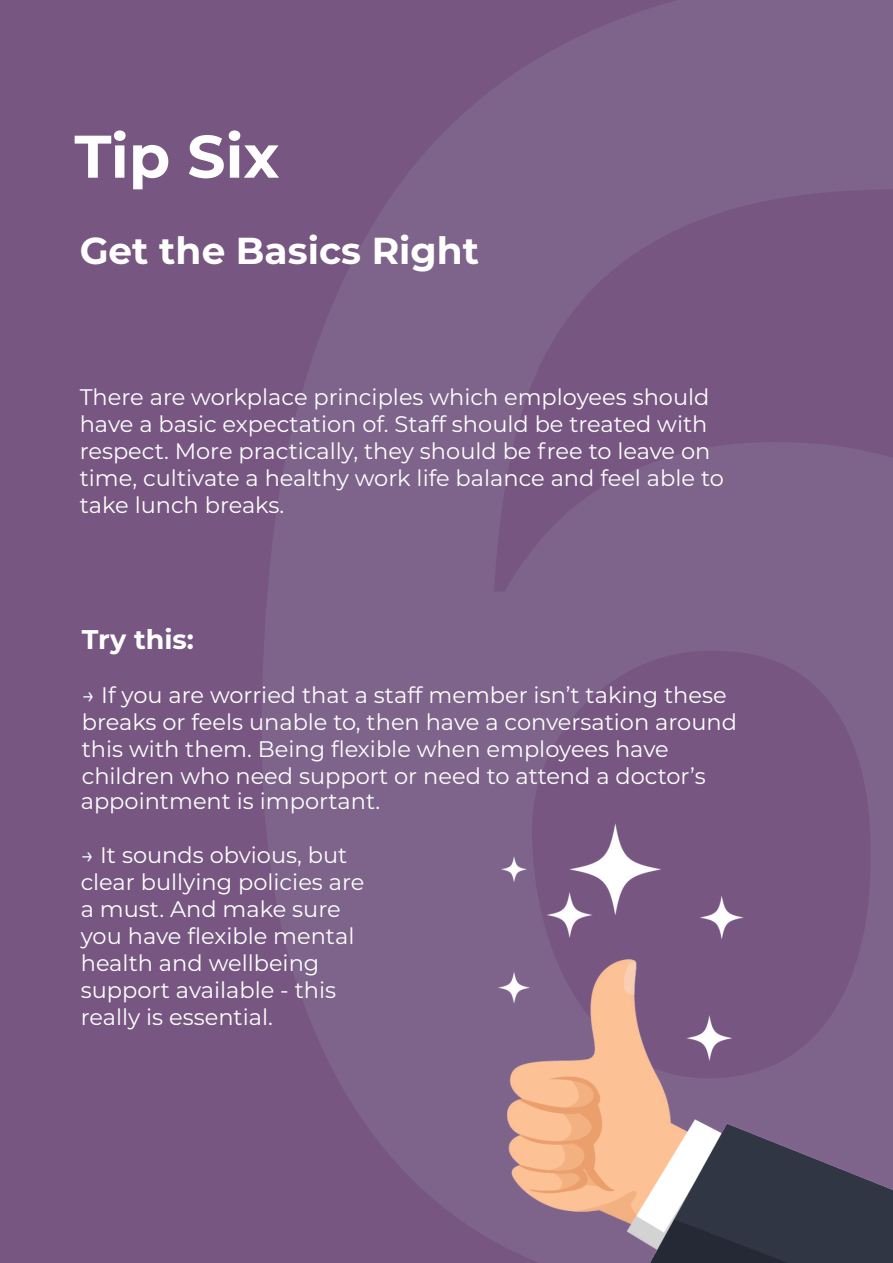
<style>
.page{position:relative;width:893px;height:1263px;background:#775782}
.page>*{position:absolute;margin:0;border:0;box-sizing:border-box;transform-origin:0 0}
.t1{font:700 60px "Montserrat";color:#fff}
.t2{font:700 37.5px "Montserrat";color:#fff}
.t3{font:700 27px "Montserrat";color:#fff}
.t4{font:22.5px/27px "Montserrat";color:#fff}
</style>
<div class="page">
<hr style="left:892px;top:1px;width:1px;height:1262px;background:#ff8900">
<img style="left:498px;top:537px;width:395px;height:726px">
<h1 class="t1" style="left:74px;top:113px;width:206px">Tip Six</h1>
<h2 class="t2" style="left:80px;top:224px;width:401px">Get the Basics Right</h2>
<p class="t4" style="left:80px;top:382px;width:646px">There are workplace principles which employees should have a basic expectation of. Staff should be treated with respect. More practically, they should be free to leave on time, cultivate a healthy work life balance and feel able to take lunch breaks.</p>
<p class="t3" style="left:82px;top:619px;width:114px">Try this:</p>
<p class="t4" style="left:81px;top:680px;width:658px;line-height:26.5px">→ If you are worried that a staff member isn’t taking these breaks or feels unable to, then have a conversation around this with them. Being flexible when employees have children who need support or need to attend a doctor’s appointment is important.</p>
<p class="t4" style="left:81px;top:841px;width:285px">→ It sounds obvious, but clear bullying policies are a must. And make sure you have flexible mental health and wellbeing support available - this really is essential.</p>
</div>
